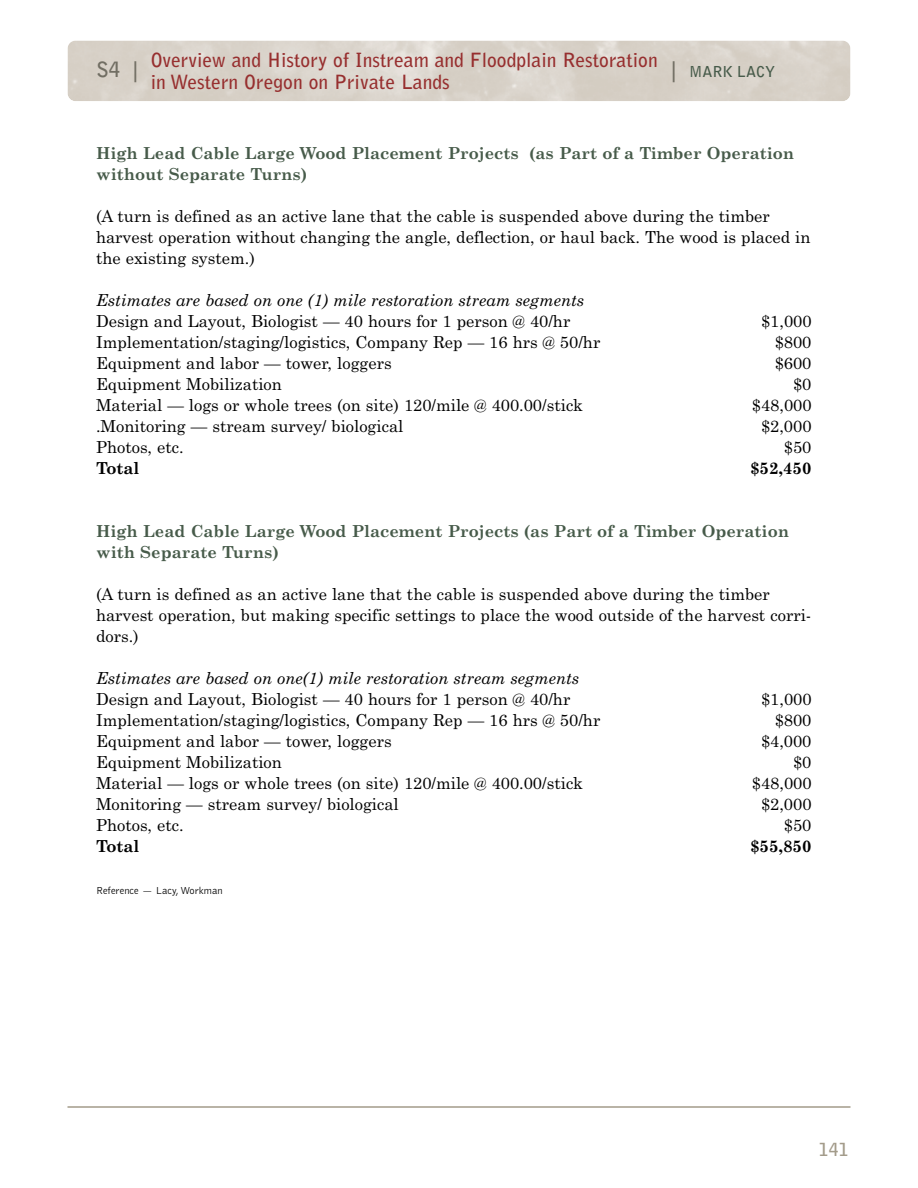
<style>
.page{position:relative;width:918px;height:1188px;background:#fff}
.page>*{position:absolute;margin:0;border:0;box-sizing:border-box;transform-origin:0 0}
.t1{font:700 21px "Bell Gothic";color:#716e63}
.t2{font:700 19.5px/22.5px "Bell Gothic";color:#972f2f}
.t3{font:700 18px "Bell Gothic";color:#a39b8a}
.t4{font:16.5px/21px "Century Schoolbook";color:#000}
.t5{font:700 16.5px/21px "Century Schoolbook";color:#475b4a}
.t6{font:italic 16.5px "Century Schoolbook";color:#000}
.t7{font:700 16.5px "Century Schoolbook";color:#000}
.t8{font:700 15px "Bell Gothic";color:#475b4a}
.t9{font:300 10.5px "Bell Gothic";color:#000}
.s1{font-size:21px;color:#716e63}
</style>
<div class="page">
<hr style="left:68px;top:1106px;width:782px;height:2px;background:#a39b8a">
<p class="t2" style="left:151px;top:50px;width:509px">Overview and History of Instream and Floodplain Restoration in Western Oregon on Private Lands</p>
<p class="t1" style="left:96px;top:61px;width:43px">S4 |</p>
<p class="t8" style="left:672px;top:66px;width:105px"><span class="s1">|</span> MARK LACY</p>
<p class="t5" style="left:96px;top:144px;width:700px">High Lead Cable Large Wood Placement Projects (as Part of a Timber Operation without Separate Turns)</p>
<p class="t4" style="left:96px;top:207px;width:716px">(A turn is defined as an active lane that the cable is suspended above during the timber harvest operation without changing the angle, deflection, or haul back. The wood is placed in the existing system.)</p>
<p class="t6" style="left:96px;top:294px;width:490px">Estimates are based on one (1) mile restoration stream segments</p>
<p class="t4" style="left:96px;top:312px;width:476px">Design and Layout, Biologist — 40 hours for 1 person @ 40/hr</p>
<p class="t4" style="left:761px;top:312px;width:52px">$1,000</p>
<p class="t4" style="left:96px;top:333px;width:506px">Implementation/staging/logistics, Company Rep — 16 hrs @ 50/hr</p>
<p class="t4" style="left:775px;top:333px;width:38px">$800</p>
<p class="t4" style="left:96px;top:354px;width:297px">Equipment and labor — tower, loggers</p>
<p class="t4" style="left:775px;top:354px;width:38px">$600</p>
<p class="t4" style="left:96px;top:375px;width:187px">Equipment Mobilization</p>
<p class="t4" style="left:793px;top:375px;width:20px">$0</p>
<p class="t4" style="left:96px;top:396px;width:489px">Material — logs or whole trees (on site) 120/mile @ 400.00/stick</p>
<p class="t4" style="left:752px;top:396px;width:61px">$48,000</p>
<p class="t4" style="left:96px;top:417px;width:309px">.Monitoring — stream survey/ biological</p>
<p class="t4" style="left:761px;top:417px;width:52px">$2,000</p>
<p class="t4" style="left:96px;top:438px;width:89px">Photos, etc.</p>
<p class="t4" style="left:784px;top:438px;width:29px">$50</p>
<p class="t7" style="left:96px;top:462px;width:45px">Total</p>
<p class="t7" style="left:750px;top:462px;width:63px">$52,450</p>
<p class="t5" style="left:96px;top:522px;width:695px">High Lead Cable Large Wood Placement Projects (as Part of a Timber Operation with Separate Turns)</p>
<p class="t4" style="left:96px;top:585px;width:717px">(A turn is defined as an active lane that the cable is suspended above during the timber harvest operation, but making specific settings to place the wood outside of the harvest corri&shy;dors.)</p>
<p class="t6" style="left:96px;top:672px;width:485px">Estimates are based on one(1) mile restoration stream segments</p>
<p class="t4" style="left:96px;top:690px;width:476px">Design and Layout, Biologist — 40 hours for 1 person @ 40/hr</p>
<p class="t4" style="left:761px;top:690px;width:52px">$1,000</p>
<p class="t4" style="left:96px;top:711px;width:506px">Implementation/staging/logistics, Company Rep — 16 hrs @ 50/hr</p>
<p class="t4" style="left:775px;top:711px;width:38px">$800</p>
<p class="t4" style="left:96px;top:732px;width:297px">Equipment and labor — tower, loggers</p>
<p class="t4" style="left:761px;top:732px;width:52px">$4,000</p>
<p class="t4" style="left:96px;top:753px;width:187px">Equipment Mobilization</p>
<p class="t4" style="left:793px;top:753px;width:20px">$0</p>
<p class="t4" style="left:96px;top:774px;width:489px">Material — logs or whole trees (on site) 120/mile @ 400.00/stick</p>
<p class="t4" style="left:752px;top:774px;width:61px">$48,000</p>
<p class="t4" style="left:96px;top:795px;width:304px">Monitoring — stream survey/ biological</p>
<p class="t4" style="left:761px;top:795px;width:52px">$2,000</p>
<p class="t4" style="left:96px;top:816px;width:89px">Photos, etc.</p>
<p class="t4" style="left:784px;top:816px;width:29px">$50</p>
<p class="t7" style="left:96px;top:840px;width:45px">Total</p>
<p class="t7" style="left:750px;top:840px;width:63px">$55,850</p>
<p class="t9" style="left:96px;top:887px;width:128px">Reference — Lacy, Workman</p>
<p class="t3" style="left:819px;top:1143px;width:32px">141</p>
</div>
